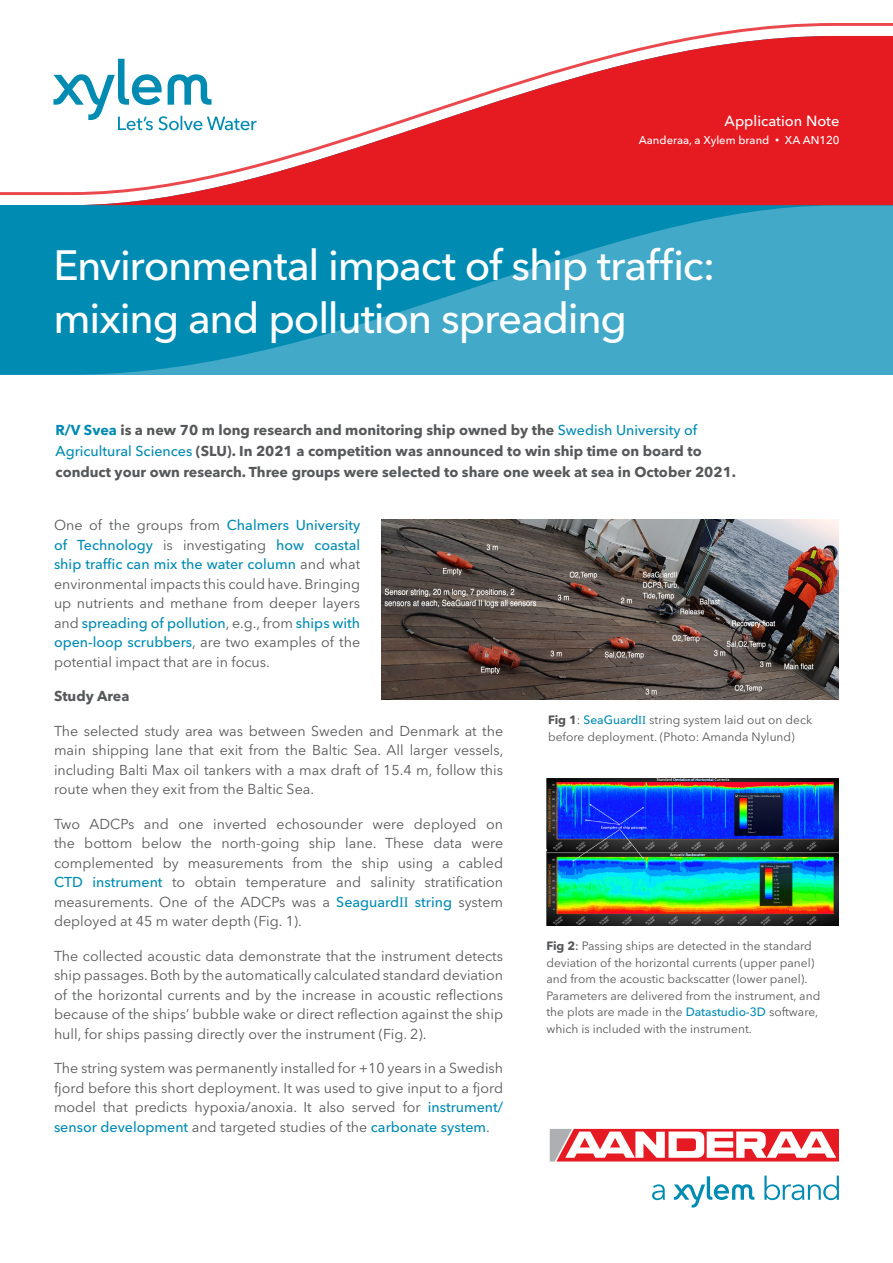
<style>
.page{position:relative;width:893px;height:1263px;background:#fff}
.page>*{position:absolute;margin:0;border:0;box-sizing:border-box;transform-origin:0 0}
.t1{font:500 42px/52.5px "Avenir Next LT Pro";letter-spacing:-.03em;color:#fff}
.t2{font:500 14.7px "Avenir Next LT Pro";color:#fff}
.t3{font:14.25px/19.5px "Avenir Next LT Pro";color:#57585a;text-align:justify}
.Body_text{font:700 14.25px/21px "Avenir Next LT Pro";color:#57585a}
.small_body_text{font:12px/16.5px "Avenir Next LT Pro";color:#57585a}
.t4{font:500 11.25px "Avenir Next LT Pro";color:#fff}
.s1{font-weight:400;font-size:8.4px}
.s2{color:#008bb3}
.s3{font-weight:500;color:#008bb3}
.s4{font-family:"Times New Roman";color:#008bb3}
.s5{font-weight:700}
.s6{font-weight:500}
</style>
<div class="page">
<svg style="left:0;top:205px;width:893px;height:170px;background:#1f99bd"></svg>
<svg style="left:0;top:23px;width:893px;height:172px"></svg>
<svg style="left:71px;top:36px;width:822px;height:170px;fill:#e51b21"></svg>
<svg style="left:550px;top:1129px;width:289px;height:32px"></svg>
<svg style="left:652px;top:1184px;width:13px;height:16px"></svg>
<svg style="left:764px;top:1175px;width:75px;height:25px"></svg>
<svg style="left:674px;top:1176px;width:80px;height:31px"></svg>
<img style="left:381px;top:519px;width:458px;height:180px">
<img style="left:546px;top:778px;width:293px;height:147px">
<p class="t2" style="left:725px;top:112px;width:116px">Application Note</p>
<p class="t4" style="left:639px;top:134px;width:202px">Aanderaa, a Xylem brand <span class="s1">•</span> XA AN120</p>
<h1 class="t1" style="left:53px;top:239px;width:663px">Environmental impact of ship traffic: mixing and pollution spreading</h1>
<p class="Body_text" style="left:56px;top:420px;width:682px"><span class="s2">R/V Svea</span> is a new 70 m long research and monitoring ship owned by the <span class="s3">Swedish University of<br>Agricultural Sciences</span> (SLU). In 2021 a competition was announced to win ship time on board to conduct your own research. Three groups were selected to share one week at sea in October 2021.</p>
<p class="t3" style="left:54px;top:516px;width:308px">One of the groups from <span class="s3">Chalmers University of Technology</span> is investigating <span class="s3">how coastal ship traffic can mix the water column</span> and what environmental impacts this could have. Bringing up nutrients and methane from deeper layers and <span class="s3">spreading of pollution</span>, e.g., from <span class="s3">ships with open-loop scrubbers</span>, are two examples of the potential impact that are in focus.</p>
<p class="Body_text" style="left:54px;top:686px;width:77px">Study Area</p>
<p class="t3" style="left:54px;top:721px;width:451px">The selected study area was between Sweden and Denmark at the main shipping lane that exit from the Baltic Sea. All larger vessels, including Balti Max oil tankers with a max draft of 15.4 m, follow this route when they exit from the Baltic Sea.</p>
<p class="t3" style="left:54px;top:814px;width:451px">Two ADCPs and one inverted echosounder were deployed on the bottom below the north-going ship lane. These data were complemented by measurements from the ship using a cabled <span class="s3">CTD instrument</span> to obtain temperature and salinity stratification measurements. One of the ADCPs was a <span class="s3">Seaguard</span><span class="s4">II</span> <span class="s3">string</span> system deployed at 45 m water depth (Fig. 1).</p>
<p class="t3" style="left:54px;top:946px;width:451px">The collected acoustic data demonstrate that the instrument detects ship passages. Both by the automatically calculated standard deviation of the horizontal currents and by the increase in acoustic reflections because of the ships’ bubble wake or direct reflection against the ship hull, for ships passing directly over the instrument (Fig. 2).</p>
<p class="t3" style="left:54px;top:1059px;width:451px">The string system was permanently installed for +10 years in a Swedish fjord before this short deployment. It was used to give input to a fjord model that predicts hypoxia/anoxia. It also served for <span class="s3">instrument/ sensor development</span> and targeted studies of the <span class="s3">carbonate system</span>.</p>
<p class="small_body_text" style="left:548px;top:712px;width:266px"><span class="s5">Fig 1</span>: <span class="s3">SeaGuard</span><span class="s4">II</span> string system laid out on deck before deployment. (Photo: Amanda Nylund)</p>
<p class="small_body_text" style="left:546px;top:938px;width:275px"><span class="s5">Fig 2</span><span class="s6">:</span> Passing ships are detected in the standard deviation of the horizontal currents (upper panel) and from the acoustic backscatter (lower panel).<br>Parameters are delivered from the instrument, and the plots are made in the <span class="s3">Datastudio-3D</span> software, which is included with the instrument.</p>
</div>
